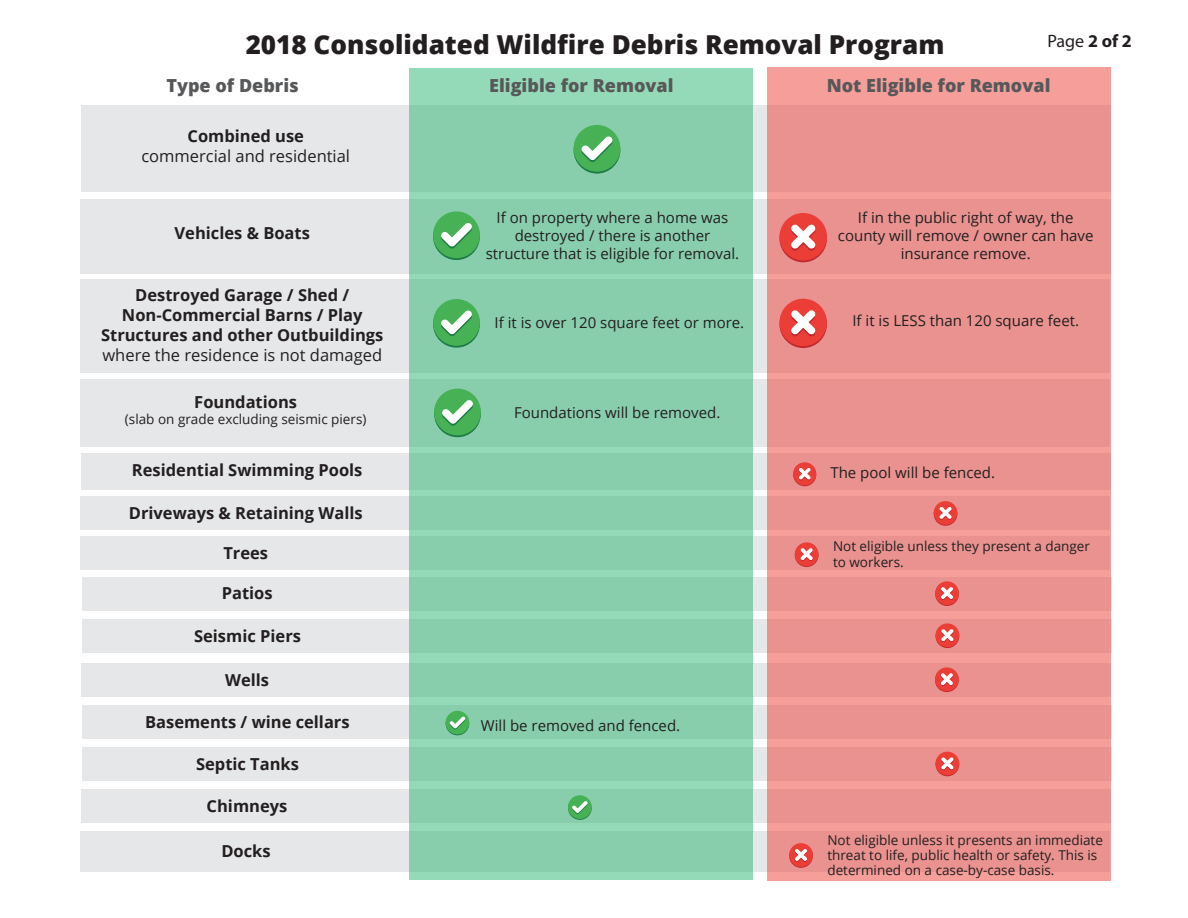
<style>
.page{position:relative;width:1188px;height:918px;background:#fff}
.page>*{position:absolute;margin:0;border:0;box-sizing:border-box;transform-origin:0 0}
.t1{font:800 26.1px "Open Sans";color:#231f20}
.t2{font:800 18px "Open Sans";color:#57585a}
.t3{font:18px "Myriad Pro";color:#231f20}
.t4{font:700 16.5px/19.8px "Open Sans";color:#231f20;text-align:center}
.t5{font:16.5px "Open Sans";color:#231f20}
.t6{font:15px/18px "Open Sans";color:#231f20;text-align:center}
.t7{font:13.5px/15px "Open Sans";color:#231f20}
.s1{font-weight:700}
</style>
<div class="page">
<div style="left:81px;top:831px;width:1029px;height:41px;background:#e6e7e9"></div>
<div style="left:82px;top:790px;width:1029px;height:33px;background:#e6e7e9"></div>
<div style="left:82px;top:747px;width:1029px;height:34px;background:#e6e7e9"></div>
<div style="left:81px;top:453px;width:1029px;height:37px;background:#e6e7e9"></div>
<div style="left:81px;top:497px;width:1029px;height:33px;background:#e6e7e9"></div>
<div style="left:82px;top:705px;width:1029px;height:34px;background:#e6e7e9"></div>
<div style="left:82px;top:663px;width:1029px;height:34px;background:#e6e7e9"></div>
<div style="left:82px;top:619px;width:1029px;height:34px;background:#e6e7e9"></div>
<div style="left:82px;top:577px;width:1029px;height:33px;background:#e6e7e9"></div>
<div style="left:81px;top:537px;width:1029px;height:33px;background:#e6e7e9"></div>
<div style="left:81px;top:379px;width:1029px;height:67px;background:#e6e7e9"></div>
<div style="left:81px;top:105px;width:1029px;height:87px;background:#e6e7e9"></div>
<div style="left:80px;top:280px;width:1029px;height:93px;background:#e6e7e9"></div>
<div style="left:80px;top:199px;width:1030px;height:75px;background:#e6e7e9"></div>
<div style="left:767px;top:67px;width:343px;height:813px;background:linear-gradient(to right,#eb9491,#eb9491)"></div>
<div style="left:410px;top:69px;width:343px;height:811px;background:linear-gradient(to right,#8ad0af,#8ad0af)"></div>
<svg style="left:574px;top:127px;width:46px;height:47px"></svg>
<div style="left:574px;top:125px;width:46px;height:47px;background:#47b156;border-radius:50%"></div>
<svg style="left:581px;top:136px;width:32px;height:26px"></svg>
<svg style="left:433px;top:213px;width:47px;height:47px"></svg>
<div style="left:433px;top:211px;width:47px;height:47px;background:#47b156;border-radius:50%"></div>
<svg style="left:441px;top:223px;width:31px;height:26px"></svg>
<svg style="left:433px;top:301px;width:47px;height:47px"></svg>
<div style="left:433px;top:299px;width:47px;height:47px;background:#47b156;border-radius:50%"></div>
<svg style="left:441px;top:310px;width:31px;height:26px"></svg>
<svg style="left:434px;top:390px;width:47px;height:47px"></svg>
<div style="left:434px;top:389px;width:47px;height:46px;background:#47b156;border-radius:50%"></div>
<svg style="left:442px;top:400px;width:31px;height:26px"></svg>
<svg style="left:446px;top:712px;width:23px;height:23px"></svg>
<div style="left:446px;top:711px;width:23px;height:23px;background:#47b156;border-radius:50%"></div>
<svg style="left:449px;top:716px;width:16px;height:14px"></svg>
<svg style="left:780px;top:215px;width:47px;height:47px"></svg>
<div style="left:780px;top:213px;width:47px;height:47px;background:#eb3e37;border-radius:50%"></div>
<svg style="left:791px;top:224px;width:25px;height:27px"></svg>
<svg style="left:780px;top:301px;width:47px;height:47px"></svg>
<div style="left:780px;top:299px;width:47px;height:47px;background:#eb3e37;border-radius:50%"></div>
<svg style="left:791px;top:310px;width:25px;height:27px"></svg>
<svg style="left:795px;top:543px;width:24px;height:24px"></svg>
<div style="left:795px;top:542px;width:24px;height:24px;background:#eb3e37;border-radius:50%"></div>
<svg style="left:800px;top:548px;width:13px;height:13px"></svg>
<svg style="left:789px;top:844px;width:24px;height:24px"></svg>
<div style="left:789px;top:843px;width:24px;height:24px;background:#eb3e37;border-radius:50%"></div>
<svg style="left:795px;top:849px;width:12px;height:13px"></svg>
<svg style="left:568px;top:796px;width:24px;height:24px"></svg>
<div style="left:568px;top:795px;width:24px;height:24px;background:#47b156;border-radius:50%"></div>
<svg style="left:572px;top:801px;width:16px;height:13px"></svg>
<svg style="left:935px;top:582px;width:24px;height:24px"></svg>
<div style="left:935px;top:581px;width:24px;height:24px;background:#eb3e37;border-radius:50%"></div>
<svg style="left:941px;top:587px;width:12px;height:13px"></svg>
<svg style="left:936px;top:624px;width:23px;height:24px"></svg>
<div style="left:936px;top:623px;width:23px;height:24px;background:#eb3e37;border-radius:50%"></div>
<svg style="left:941px;top:629px;width:13px;height:13px"></svg>
<svg style="left:935px;top:668px;width:24px;height:24px"></svg>
<div style="left:935px;top:667px;width:24px;height:24px;background:#eb3e37;border-radius:50%"></div>
<svg style="left:941px;top:673px;width:12px;height:13px"></svg>
<svg style="left:934px;top:502px;width:23px;height:24px"></svg>
<div style="left:934px;top:501px;width:23px;height:24px;background:#eb3e37;border-radius:50%"></div>
<svg style="left:939px;top:507px;width:13px;height:13px"></svg>
<svg style="left:793px;top:463px;width:23px;height:23px"></svg>
<div style="left:793px;top:462px;width:23px;height:23px;background:#eb3e37;border-radius:50%"></div>
<svg style="left:799px;top:468px;width:12px;height:13px"></svg>
<svg style="left:936px;top:753px;width:23px;height:23px"></svg>
<div style="left:936px;top:752px;width:23px;height:23px;background:#eb3e37;border-radius:50%"></div>
<svg style="left:941px;top:757px;width:13px;height:14px"></svg>
<h1 class="t1" style="left:246px;top:24px;width:700px">2018 Consolidated Wildfire Debris Removal Program</h1>
<p class="t2" style="left:166px;top:72px;width:134px">Type of Debris</p>
<p class="t2" style="left:489px;top:72px;width:186px">Eligible for Removal</p>
<p class="t2" style="left:827px;top:72px;width:225px">Not Eligible for Removal</p>
<p class="t4" style="left:188px;top:126px;width:118px">Combined use</p>
<p class="t5" style="left:141px;top:145px;width:210px">commercial and residential</p>
<p class="t3" style="left:1047px;top:30px;width:86px">Page <span class="s1">2 of 2</span></p>
<p class="t4" style="left:175px;top:222px;width:137px">Vehicles &amp; Boats</p>
<p class="t4" style="left:101px;top:285px;width:284px">Destroyed Garage / Shed /<br>Non-Commercial Barns / Play<br>Structures and other Outbuildings</p>
<p class="t5" style="left:102px;top:343px;width:281px">where the residence is not damaged</p>
<p class="t4" style="left:194px;top:392px;width:104px">Foundations</p>
<p class="t7" style="left:125px;top:411px;width:243px">(slab on grade excluding seismic piers)</p>
<p class="t6" style="left:486px;top:208px;width:255px">If on property where a home was destroyed / there is another structure that is eligible for removal.</p>
<p class="t6" style="left:495px;top:313px;width:251px">If it is over 120 square feet or more.</p>
<p class="t6" style="left:514px;top:403px;width:208px">Foundations will be removed.</p>
<p class="t6" style="left:838px;top:209px;width:257px">If in the public right of way, the county will remove / owner can have insurance remove.</p>
<p class="t6" style="left:852px;top:311px;width:228px">If it is LESS than 120 square feet.</p>
<p class="t4" style="left:132px;top:460px;width:232px">Residential Swimming Pools</p>
<p class="t6" style="left:830px;top:463px;width:166px">The pool will be fenced.</p>
<p class="t4" style="left:129px;top:503px;width:235px">Driveways &amp; Retaining Walls</p>
<p class="t4" style="left:223px;top:543px;width:46px">Trees</p>
<p class="t4" style="left:222px;top:583px;width:52px">Patios</p>
<p class="t4" style="left:194px;top:625px;width:108px">Seismic Piers</p>
<p class="t4" style="left:225px;top:669px;width:45px">Wells</p>
<p class="t4" style="left:145px;top:711px;width:206px">Basements / wine cellars</p>
<p class="t4" style="left:196px;top:753px;width:105px">Septic Tanks</p>
<p class="t4" style="left:207px;top:796px;width:82px">Chimneys</p>
<p class="t4" style="left:221px;top:841px;width:51px">Docks</p>
<p class="t6" style="left:481px;top:716px;width:201px">Will be removed and fenced.</p>
<p class="t7" style="left:833px;top:537px;width:258px;line-height:16.2px">Not eligible unless they present a danger to workers.</p>
<p class="t7" style="left:827px;top:833px;width:277px">Not eligible unless it presents an immediate threat to life, public health or safety. This is determined on a case-by-case basis.</p>
</div>
